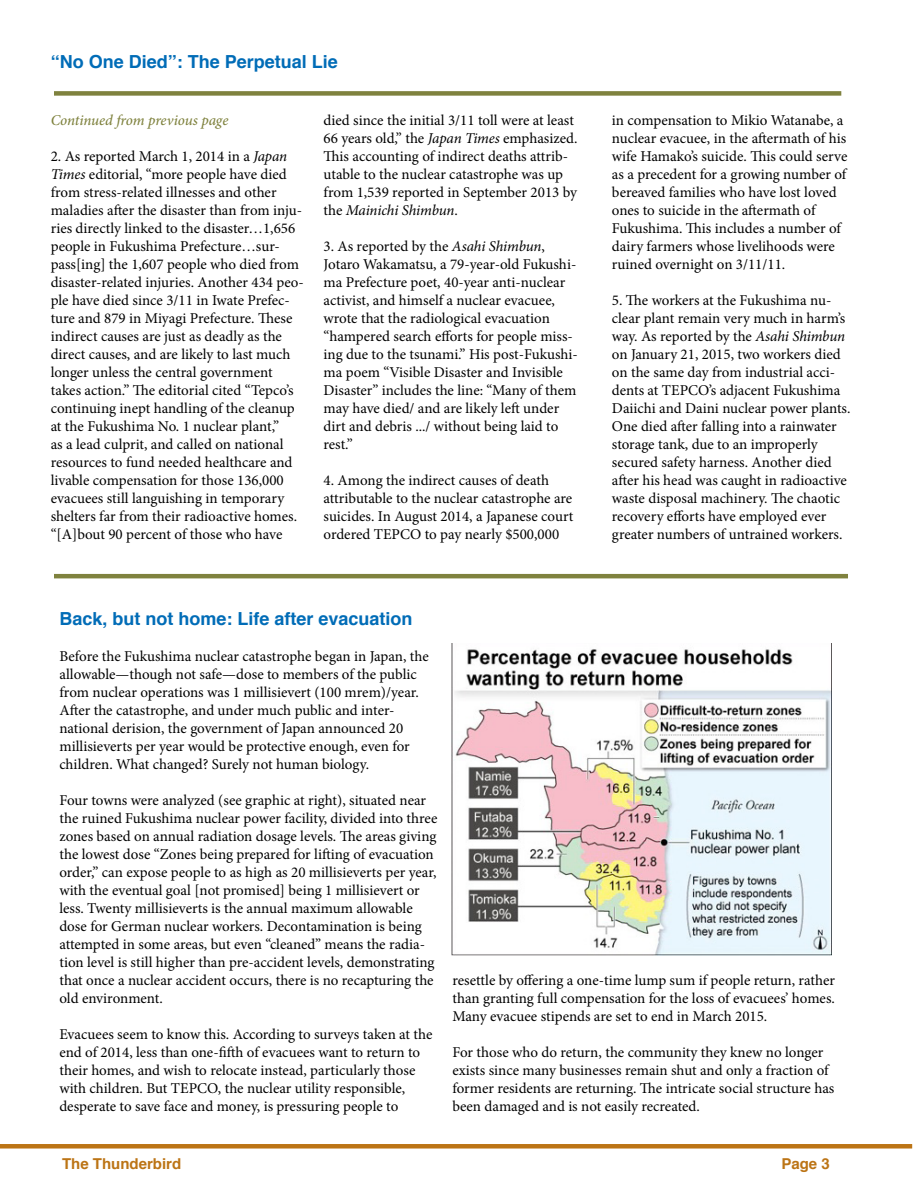
<style>
.page{position:relative;width:918px;height:1188px;background:#fff}
.page>*{position:absolute;margin:0;border:0;box-sizing:border-box;transform-origin:0 0}
.t1{font:700 18px "Helvetica";color:#006cb7}
.t2{font:15px/18px "Minion Pro";color:#000}
.t3{font:italic 500 15px "Minion Pro";letter-spacing:-.005em;color:#7f823e}
.t4{font:700 15px "Helvetica";color:#bc7415}
.s1{font-style:italic}
</style>
<div class="page">
<div style="left:0;top:1144px;width:912px;height:5px;background:#bc7415"></div>
<div style="left:54px;top:91px;width:787px;height:5px;background:#7f823e"></div>
<hr style="left:54px;top:574px;width:794px;height:4px;background:#7f823e">
<img style="left:451px;top:643px;width:381px;height:313px">
<p class="t1" style="left:51px;top:47px;width:289px">“No One Died”: The Perpetual Lie</p>
<p class="t3" style="left:51px;top:110px;width:179px">Continued from previous page</p>
<p class="t2" style="left:51px;top:148px;width:255px">2. As reported March 1, 2014 in a <span class="s1">Japan Times</span> editorial, “more people have died from stress-related illnesses and other maladies after the disaster than from inju&shy;ries directly linked to the disaster…1,656 people in Fukushima Prefecture…sur&shy;pass[ing] the 1,607 people who died from disaster-related injuries. Another 434 peo&shy;ple have died since 3/11 in Iwate Prefec&shy;ture and 879 in Miyagi Prefecture. These indirect causes are just as deadly as the direct causes, and are likely to last much longer unless the central government takes action.” The editorial cited “Tepco’s continuing inept handling of the cleanup at the Fukushima No. 1 nuclear plant,”<br>as a lead culprit, and called on national resources to fund needed healthcare and livable compensation for those 136,000 evacuees still languishing in temporary shelters far from their radioactive homes. “[A]bout 90 percent of those who have</p>
<p class="t2" style="left:324px;top:112px;width:255px">died since the initial 3/11 toll were at least 66 years old,” the <span class="s1">Japan Times</span> emphasized.<br>This accounting of indirect deaths attrib&shy;utable to the nuclear catastrophe was up from 1,539 reported in September 2013 by the <span class="s1">Mainichi Shimbun</span>.</p>
<p class="t2" style="left:324px;top:238px;width:256px">3. As reported by the <span class="s1">Asahi Shimbun</span>, Jotaro Wakamatsu, a 79-year-old Fukushi&shy;ma Prefecture poet, 40-year anti-nuclear activist, and himself a nuclear evacuee, wrote that the radiological evacuation “hampered search efforts for people miss&shy;ing due to the tsunami.” His post-Fukushi&shy;ma poem “Visible Disaster and Invisible Disaster” includes the line: “Many of them may have died/ and are likely left under dirt and debris .../ without being laid to rest.”</p>
<p class="t2" style="left:324px;top:472px;width:251px">4. Among the indirect causes of death attributable to the nuclear catastrophe are suicides. In August 2014, a Japanese court ordered TEPCO to pay nearly $500,000</p>
<p class="t2" style="left:612px;top:112px;width:237px">in compensation to Mikio Watanabe, a nuclear evacuee, in the aftermath of his wife Hamako’s suicide. This could serve as a precedent for a growing number of bereaved families who have lost loved ones to suicide in the aftermath of Fukushima. This includes a number of dairy farmers whose livelihoods were ruined overnight on 3/11/11.</p>
<p class="t2" style="left:612px;top:292px;width:240px">5. The workers at the Fukushima nu&shy;clear plant remain very much in harm’s way. As reported by the <span class="s1">Asahi Shimbun </span>on January 21, 2015, two workers died on the same day from industrial acci&shy;dents at TEPCO’s adjacent Fukushima Daiichi and Daini nuclear power plants.<br>One died after falling into a rainwater storage tank, due to an improperly secured safety harness. Another died after his head was caught in radioactive waste disposal machinery. The chaotic recovery efforts have employed ever greater numbers of untrained workers.</p>
<p class="t1" style="left:59px;top:604px;width:355px">Back, but not home: Life after evacuation</p>
<p class="t2" style="left:59px;top:647px;width:371px">Before the Fukushima nuclear catastrophe began in Japan, the allowable—though not safe—dose to members of the public from nuclear operations was 1 millisievert (100 mrem)/year.<br>After the catastrophe, and under much public and inter&shy;national derision, the government of Japan announced 20 millisieverts per year would be protective enough, even for children. What changed? Surely not human biology.</p>
<p class="t2" style="left:59px;top:791px;width:380px">Four towns were analyzed (see graphic at right), situated near the ruined Fukushima nuclear power facility, divided into three zones based on annual radiation dosage levels. The areas giving the lowest dose “Zones being prepared for lifting of evacuation order,” can expose people to as high as 20 millisieverts per year, with the eventual goal [not promised] being 1 millisievert or less. Twenty millisieverts is the annual maximum allowable dose for German nuclear workers. Decontamination is being attempted in some areas, but even “cleaned” means the radia&shy;tion level is still higher than pre-accident levels, demonstrating that once a nuclear accident occurs, there is no recapturing the old environment.</p>
<p class="t2" style="left:59px;top:1025px;width:375px">Evacuees seem to know this. According to surveys taken at the end of 2014, less than one-fifth of evacuees want to return to their homes, and wish to relocate instead, particularly those with children. But TEPCO, the nuclear utility responsible, desperate to save face and money, is pressuring people to</p>
<p class="t2" style="left:452px;top:971px;width:384px;text-align:justify">resettle by offering a one-time lump sum if people return, rather than granting full compensation for the loss of evacuees’ homes.<br>Many evacuee stipends are set to end in March 2015.</p>
<p class="t2" style="left:452px;top:1043px;width:383px">For those who do return, the community they knew no longer exists since many businesses remain shut and only a fraction of former residents are returning. The intricate social structure has been damaged and is not easily recreated.</p>
<p class="t4" style="left:62px;top:1151px;width:121px">The Thunderbird</p>
<p class="t4" style="left:781px;top:1151px;width:50px">Page 3</p>
</div>
